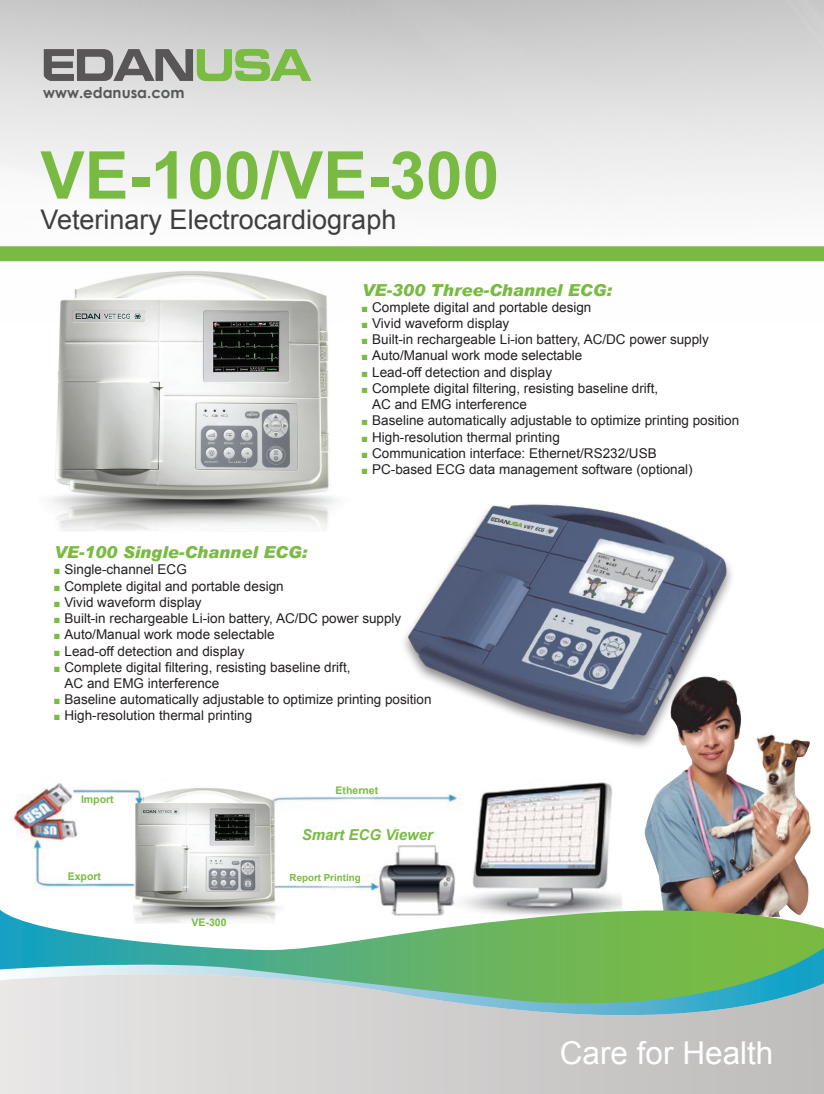
<style>
.page{position:relative;width:824px;height:1094px;background:#fff}
.page>*{position:absolute;margin:0;border:0;box-sizing:border-box;transform-origin:0 0}
.t1{font:700 66px "Arial";color:#79bb42}
.t2{font:31.5px "Arial";color:#fff}
.t3{font:27px "Arial";color:#3e3e3f}
.t4{font:italic 900 16.5px "Arial";color:#79bb42}
.t5{font:700 15px "Century Gothic";color:#57585a}
.t6{font:italic 700 15px "Arial";color:#79bb42}
.t7{font:13.5px/16.2px "Arial";color:#231f20}
.t8{font:700 10.5px "Arial";color:#79bb42}
.t9{font:700 9.75px "Arial";color:#79bb42}
.s1{color:#79bb42}
</style>
<div class="page">
<img style="left:10px;top:782px;width:598px;height:118px">
<img style="left:50px;top:324px;width:288px;height:207px">
<img style="left:608px;top:739px;width:203px;height:161px">
<img style="left:0;top:0;width:824px;height:324px">
<img style="left:41px;top:47px;width:272px;height:36px">
<svg style="left:0;top:900px;width:824px;height:72px"></svg>
<svg style="left:0;top:972px;width:824px;height:122px;background:#c1cdc6"></svg>
<div style="left:0;top:246px;width:824px;height:15px;background:#79bb42"></div>
<img style="left:404px;top:504px;width:373px;height:269px">
<p class="t5" style="left:43px;top:81px;width:143px">www.edanusa.com</p>
<h1 class="t1" style="left:40px;top:131px;width:460px">VE-100/VE-300</h1>
<h3 class="t3" style="left:40px;top:202px;width:357px">Veterinary Electrocardiograph</h3>
<p class="t4" style="left:362px;top:279px;width:252px">VE-300 Three-Channel ECG:</p>
<p class="t7" style="left:362px;top:299px;width:231px"><span class="s1">■</span> Complete digital and portable design</p>
<p class="t7" style="left:362px;top:315px;width:149px"><span class="s1">■</span> Vivid waveform display</p>
<p class="t7" style="left:362px;top:331px;width:349px"><span class="s1">■</span> Built-in rechargeable Li-ion battery, AC/DC power supply</p>
<p class="t7" style="left:362px;top:348px;width:222px"><span class="s1">■</span> Auto/Manual work mode selectable</p>
<p class="t7" style="left:362px;top:364px;width:192px"><span class="s1">■</span> Lead-off detection and display</p>
<p class="t7" style="left:372px;top:380px;width:287px;text-indent:-10px"><span class="s1">■</span> Complete digital filtering, resisting baseline drift,<br>AC and EMG interference</p>
<p class="t7" style="left:362px;top:412px;width:379px"><span class="s1">■</span> Baseline automatically adjustable to optimize printing position</p>
<p class="t7" style="left:362px;top:429px;width:200px"><span class="s1">■</span> High-resolution thermal printing</p>
<p class="t7" style="left:362px;top:445px;width:296px"><span class="s1">■</span> Communication interface: Ethernet/RS232/USB</p>
<p class="t7" style="left:362px;top:461px;width:332px"><span class="s1">■</span> PC-based ECG data management software (optional)</p>
<p class="t4" style="left:54px;top:542px;width:255px">VE-100 Single-Channel ECG:</p>
<p class="t7" style="left:54px;top:562px;width:134px"><span class="s1">■</span> Single-channel ECG</p>
<p class="t7" style="left:54px;top:578px;width:231px"><span class="s1">■</span> Complete digital and portable design</p>
<p class="t7" style="left:54px;top:594px;width:149px"><span class="s1">■</span> Vivid waveform display</p>
<p class="t7" style="left:54px;top:610px;width:349px"><span class="s1">■</span> Built-in rechargeable Li-ion battery, AC/DC power supply</p>
<p class="t7" style="left:54px;top:626px;width:222px"><span class="s1">■</span> Auto/Manual work mode selectable</p>
<p class="t7" style="left:54px;top:643px;width:192px"><span class="s1">■</span> Lead-off detection and display</p>
<p class="t7" style="left:64px;top:659px;width:287px;text-indent:-10px"><span class="s1">■</span> Complete digital filtering, resisting baseline drift,<br>AC and EMG interference</p>
<p class="t7" style="left:54px;top:691px;width:379px"><span class="s1">■</span> Baseline automatically adjustable to optimize printing position</p>
<p class="t7" style="left:54px;top:707px;width:200px"><span class="s1">■</span> High-resolution thermal printing</p>
<p class="t8" style="left:81px;top:792px;width:34px">Import</p>
<p class="t8" style="left:68px;top:869px;width:35px">Export</p>
<p class="t8" style="left:191px;top:915px;width:37px">VE-300</p>
<p class="t8" style="left:335px;top:783px;width:44px">Ethernet</p>
<p class="t6" style="left:302px;top:824px;width:133px">Smart ECG Viewer</p>
<p class="t9" style="left:289px;top:871px;width:72px">Report Printing</p>
<h2 class="t2" style="left:559px;top:1032px;width:215px">Care for Health</h2>
</div>
